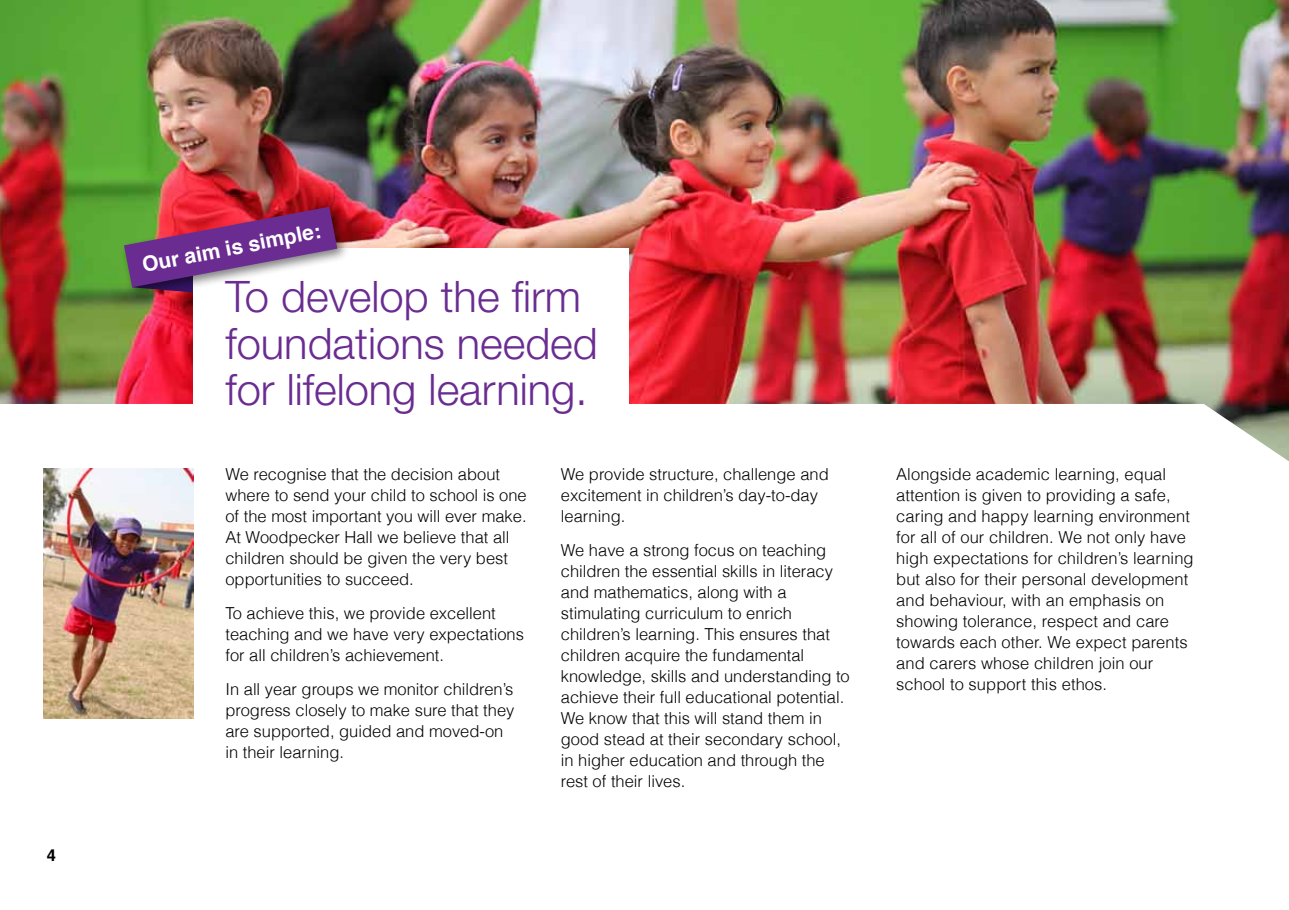
<style>
.page{position:relative;width:1289px;height:910px;background:#fff}
.page>*{position:absolute;margin:0;border:0;box-sizing:border-box;transform-origin:0 0}
.t1{font:300 43.5px/46.5px "Helvetica Neue";color:#6a2c91}
.t2{font:700 21px "Helvetica";color:#fff}
.t3{font:300 16.5px/21px "Helvetica";color:#000}
.t4{font:700 16.5px "Helvetica";color:#000}
</style>
<div class="page">
<img style="left:0;top:0;width:1288px;height:461px">
<div style="left:194px;top:249px;width:435px;height:166px;background:#fff"></div>
<div style="left:120px;top:202px;width:230px;height:98px;background:#000;opacity:.5"></div>
<svg style="left:124px;top:207px;width:213px;height:87px"></svg>
<img style="left:43px;top:468px;width:151px;height:251px">
<p class="t4" style="left:47px;top:842px;width:11px">4</p>
<p class="t2" style="left:139px;top:248px;width:183px;rotate:-11deg">Our aim is simple:</p>
<h1 class="t1" style="left:225px;top:273px;width:374px">To develop the firm foundations needed for lifelong learning.</h1>
<p class="t3" style="left:225px;top:463px;width:303px">We recognise that the decision about where to send your child to school is one of the most important you will ever make.<br>At Woodpecker Hall we believe that all children should be given the very best opportunities to succeed.</p>
<p class="t3" style="left:225px;top:602px;width:300px">To achieve this, we provide excellent teaching and we have very expectations for all children’s achievement.</p>
<p class="t3" style="left:225px;top:678px;width:290px">In all year groups we monitor children’s progress closely to make sure that they are supported, guided and moved-on in their learning.</p>
<p class="t3" style="left:561px;top:464px;width:269px">We provide structure, challenge and excitement in children’s day-to-day learning.</p>
<p class="t3" style="left:561px;top:539px;width:290px">We have a strong focus on teaching children the essential skills in literacy and mathematics, along with a stimulating curriculum to enrich children’s learning. This ensures that children acquire the fundamental knowledge, skills and understanding to achieve their full educational potential.<br>We know that this will stand them in good stead at their secondary school, in higher education and through the rest of their lives.</p>
<p class="t3" style="left:896px;top:464px;width:299px">Alongside academic learning, equal attention is given to providing a safe, caring and happy learning environment for all of our children. We not only have high expectations for children’s learning but also for their personal development and behaviour, with an emphasis on showing tolerance, respect and care towards each other. We expect parents and carers whose children join our school to support this ethos.</p>
</div>
